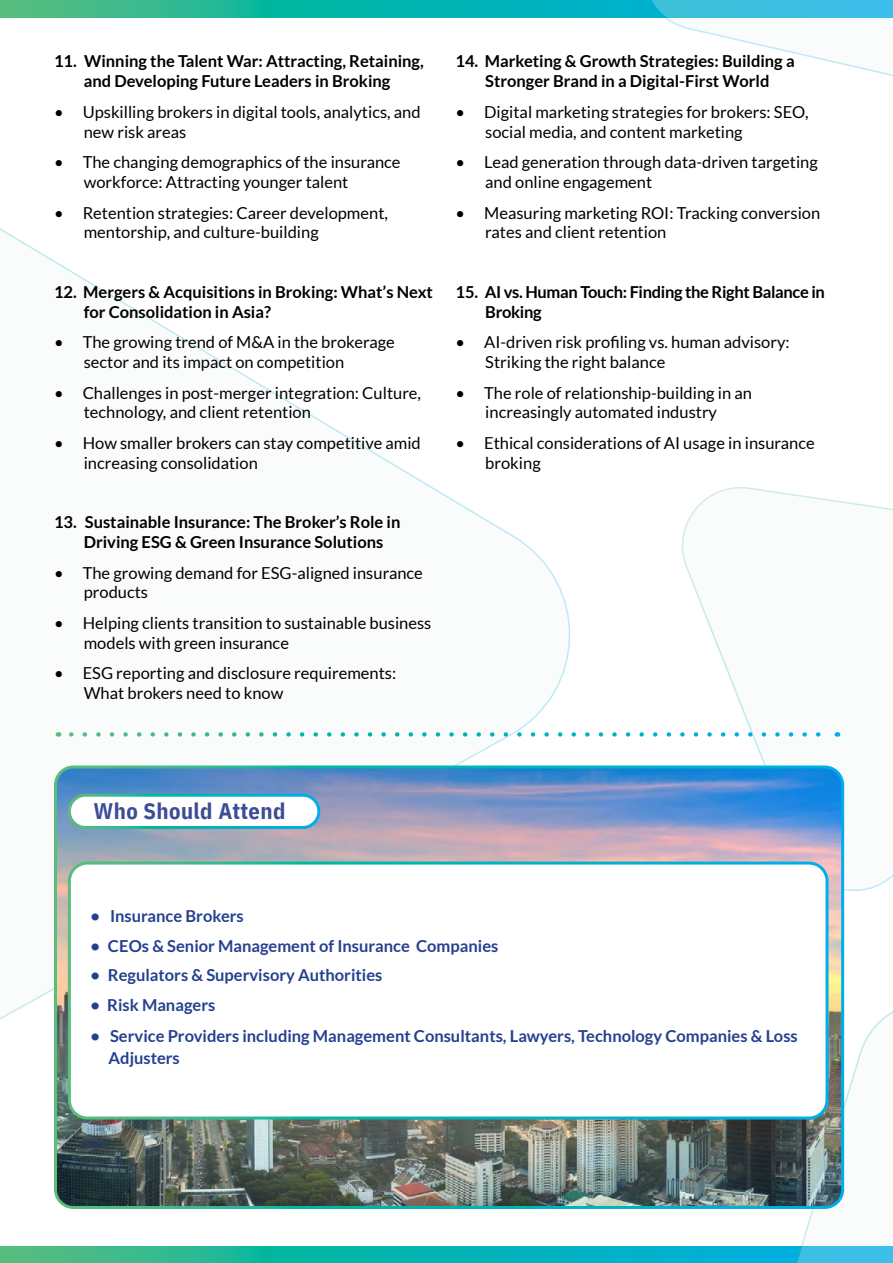
<style>
.page{position:relative;width:893px;height:1263px;background:#fff}
.page>*{position:absolute;margin:0;border:0;box-sizing:border-box;transform-origin:0 0}
.t1{font:700 22.5px "IBM Plex Sans Cond";letter-spacing:.02em;color:#3b4d96}
.t2{font:16.5px/19.8px "Lato";color:#000}
.t3{font:700 16.5px/19.8px "Lato";color:#000;text-align:center}
.t4{font:700 16.5px/22.5px "Lato";color:#25408f}
.t5{font:700 16.5px/19.8px "Lato";letter-spacing:-.02em;color:#000}
</style>
<div class="page">
<svg style="left:0;top:1246px;width:729px;height:17px;background:#14b5aa"></svg>
<svg style="left:0;top:0;width:629px;height:18px;background:#17b6a4"></svg>
<svg style="left:681px;top:487px;width:212px;height:418px"></svg>
<svg style="left:629px;top:0;width:264px;height:76px"></svg>
<svg style="left:729px;top:983px;width:164px;height:280px"></svg>
<img style="left:58px;top:767px;width:785px;height:440px">
<div style="left:54px;top:765px;width:790px;height:444px;border:3px solid #fff;border-radius:18px"></div>
<div style="left:69px;top:863px;width:758px;height:255px;background:#fff;border-radius:18px"></div>
<div style="left:68px;top:861px;width:760px;height:258px;border:3px solid #fff;border-radius:18px"></div>
<svg style="left:71px;top:732px;width:759px;height:5px"></svg>
<div style="left:69px;top:795px;width:250px;height:32px;background:#fff;border-radius:16px"></div>
<div style="left:68px;top:794px;width:252px;height:35px;border:3px solid #fff;border-radius:16px"></div>
<p class="t3" style="left:54px;top:51px;width:371px">11. Winning the Talent War: Attracting, Retaining, and Developing Future Leaders in Broking</p>
<p class="t2" style="left:84px;top:102px;width:338px;text-indent:-30px">• Upskilling brokers in digital tools, analytics, and new risk areas</p>
<p class="t2" style="left:84px;top:152px;width:318px;text-indent:-30px">• The changing demographics of the insurance workforce: Attracting younger talent</p>
<p class="t2" style="left:84px;top:203px;width:306px;text-indent:-30px">• Retention strategies: Career development, mentorship, and culture-building</p>
<p class="t3" style="left:84px;top:282px;width:351px;text-align:left;text-indent:-30px">12. Mergers &amp; Acquisitions in Broking: What’s Next for Consolidation in Asia?</p>
<p class="t2" style="left:84px;top:332px;width:313px;text-indent:-30px">• The growing trend of M&amp;A in the brokerage sector and its impact on competition</p>
<p class="t2" style="left:84px;top:383px;width:339px;text-indent:-30px">• Challenges in post-merger integration: Culture, technology, and client retention</p>
<p class="t2" style="left:84px;top:433px;width:339px;text-indent:-30px">• How smaller brokers can stay competitive amid increasing consolidation</p>
<p class="t3" style="left:84px;top:512px;width:318px;text-align:left;text-indent:-30px">13. Sustainable Insurance: The Broker’s Role in<br>Driving ESG &amp; Green Insurance Solutions</p>
<p class="t2" style="left:84px;top:563px;width:341px;text-indent:-30px">• The growing demand for ESG-aligned insurance products</p>
<p class="t2" style="left:84px;top:613px;width:349px;text-indent:-30px">• Helping clients transition to sustainable business models with green insurance</p>
<p class="t2" style="left:84px;top:663px;width:314px;text-indent:-30px">• ESG reporting and disclosure requirements:<br>What brokers need to know</p>
<p class="t3" style="left:455px;top:51px;width:341px">14. Marketing &amp; Growth Strategies: Building a<br>Stronger Brand in a Digital-First World</p>
<p class="t2" style="left:485px;top:102px;width:325px;text-indent:-30px">• Digital marketing strategies for brokers: SEO, social media, and content marketing</p>
<p class="t2" style="left:485px;top:152px;width:334px;text-indent:-30px">• Lead generation through data-driven targeting and online engagement</p>
<p class="t2" style="left:485px;top:203px;width:336px;text-indent:-30px">• Measuring marketing ROI: Tracking conversion rates and client retention</p>
<p class="t5" style="left:485px;top:282px;width:341px;text-indent:-30px">15. AI vs. Human Touch: Finding the Right Balance in<br>Broking</p>
<p class="t2" style="left:485px;top:332px;width:306px;text-indent:-30px">• AI-driven risk profiling vs. human advisory:<br>Striking the right balance</p>
<p class="t2" style="left:455px;top:383px;width:298px;text-align:center">• The role of relationship-building in an increasingly automated industry</p>
<p class="t2" style="left:485px;top:433px;width:331px;text-indent:-30px">• Ethical considerations of AI usage in insurance broking</p>
<h1 class="t1" style="left:94px;top:793px;width:193px">Who Should Attend</h1>
<p class="t4" style="left:91px;top:904px;width:155px">• Insurance Brokers</p>
<p class="t4" style="left:91px;top:934px;width:409px">• CEOs &amp; Senior Management of Insurance Companies</p>
<p class="t4" style="left:91px;top:963px;width:293px">• Regulators &amp; Supervisory Authorities</p>
<p class="t4" style="left:91px;top:993px;width:126px">• Risk Managers</p>
<p class="t4" style="left:109px;top:1024px;width:691px;text-indent:-18px">• Service Providers including Management Consultants, Lawyers, Technology Companies &amp; Loss<br>Adjusters</p>
</div>
